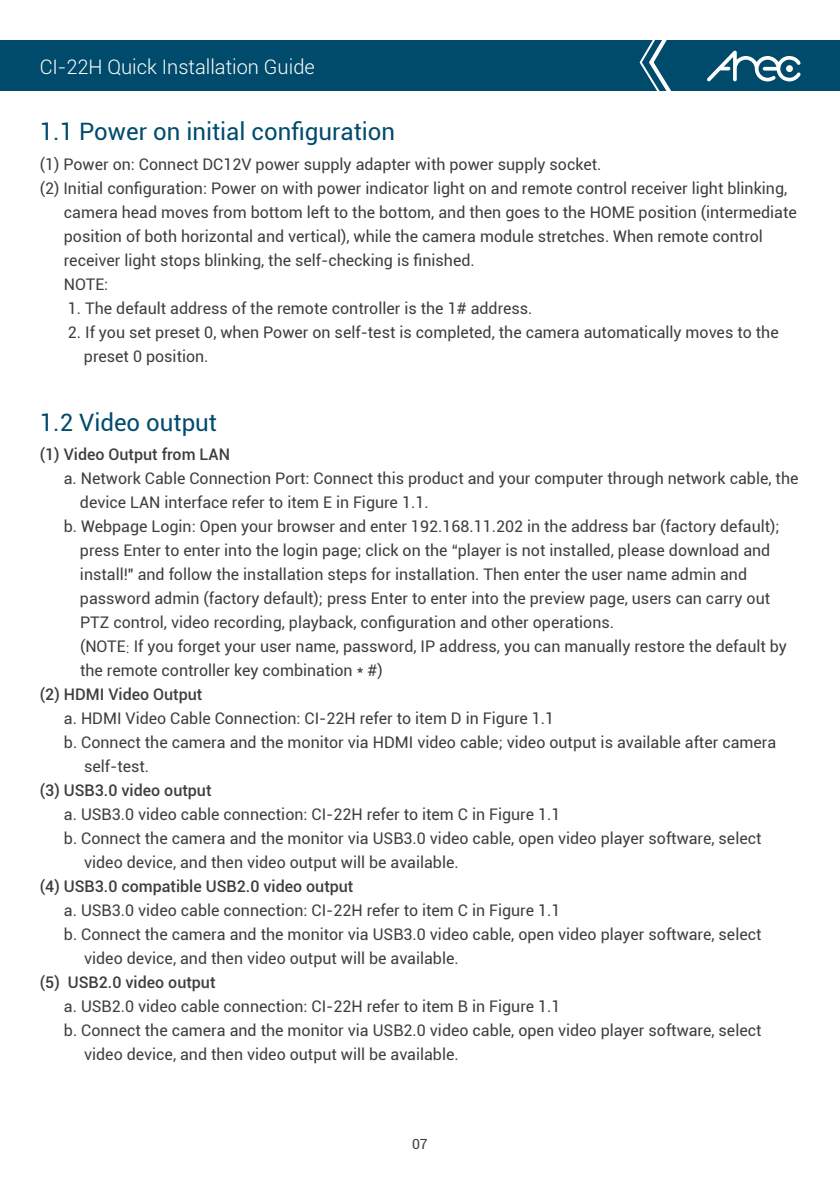
<style>
.page{position:relative;width:840px;height:1191px;background:#fff}
.page>*{position:absolute;margin:0;border:0;box-sizing:border-box;transform-origin:0 0}
.t1{font:24px "Roboto";color:#004b6c}
.t2{font:300 20px "Roboto";color:#fff}
.t3{font:16px/24px "Roboto";color:#3e3e3f}
.t4{font:500 16px "Roboto";color:#3e3e3f}
.t5{font:14px "Roboto";color:#3e3e3f}
.s1{font-family:"Adobe Ming Std";font-weight:300}
</style>
<div class="page">
<div style="left:0;top:40px;width:839px;height:50px;background:#004b6c"></div>
<svg style="left:707px;top:51px;width:93px;height:30px"></svg>
<svg style="left:638px;top:40px;width:38px;height:51px"></svg>
<p class="t2" style="left:40px;top:53px;width:276px">CI-22H Quick Installation Guide</p>
<h1 class="t1" style="left:40px;top:114px;width:357px">1.1 Power on initial configuration</h1>
<p class="t3" style="left:40px;top:151px;width:563px">(1) Power on: Connect DC12V power supply adapter with power supply socket.</p>
<p class="t3" style="left:40px;top:175px;width:748px">(2) Initial configuration: Power on with power indicator light on and remote control receiver light blinking,</p>
<p class="t3" style="left:64px;top:199px;width:734px">camera head moves from bottom left to the bottom, and then goes to the HOME position (intermediate</p>
<p class="t3" style="left:64px;top:223px;width:700px">position of both horizontal and vertical), while the camera module stretches. When remote control</p>
<p class="t3" style="left:64px;top:247px;width:412px">receiver light stops blinking, the self-checking is finished.</p>
<p class="t3" style="left:64px;top:271px;width:46px">NOTE:</p>
<p class="t3" style="left:68px;top:295px;width:466px">1. The default address of the remote controller is the 1# address.</p>
<p class="t3" style="left:84px;top:319px;width:696px;text-indent:-16px">2. If you set preset 0, when Power on self-test is completed, the camera automatically moves to the preset 0 position.</p>
<h1 class="t1" style="left:40px;top:405px;width:179px">1.2 Video output</h1>
<p class="t4" style="left:40px;top:443px;width:192px">(1) Video Output from LAN</p>
<p class="t3" style="left:64px;top:466px;width:735px">a. Network Cable Connection Port: Connect this product and your computer through network cable, the</p>
<p class="t3" style="left:80px;top:490px;width:350px">device LAN interface refer to item E in Figure 1.1.</p>
<p class="t3" style="left:64px;top:514px;width:717px">b. Webpage Login: Open your browser and enter 192.168.11.202 in the address bar (factory default);</p>
<p class="t3" style="left:80px;top:538px;width:691px">press Enter to enter into the login page; click on the “player is not installed, please download and</p>
<p class="t3" style="left:80px;top:562px;width:668px">install!" and follow the installation steps for installation. Then enter the user name admin and</p>
<p class="t3" style="left:80px;top:586px;width:691px">password admin (factory default); press Enter to enter into the preview page, users can carry out</p>
<p class="t3" style="left:80px;top:610px;width:535px">PTZ control, video recording, playback, configuration and other operations.</p>
<p class="t3" style="left:80px;top:634px;width:708px">(NOTE<span class="s1">:</span> If you forget your user name, password, IP address, you can manually restore the default by</p>
<p class="t3" style="left:80px;top:658px;width:304px">the remote controller key combination * #)</p>
<p class="t4" style="left:40px;top:683px;width:164px">(2) HDMI Video Output</p>
<p class="t3" style="left:64px;top:706px;width:491px">a. HDMI Video Cable Connection: CI-22H refer to item D in Figure 1.1</p>
<p class="t3" style="left:64px;top:730px;width:713px">b. Connect the camera and the monitor via HDMI video cable; video output is available after camera</p>
<p class="t3" style="left:84px;top:754px;width:67px">self-test.</p>
<p class="t4" style="left:40px;top:779px;width:173px">(3) USB3.0 video output</p>
<p class="t3" style="left:64px;top:802px;width:497px">a. USB3.0 video cable connection: CI-22H refer to item C in Figure 1.1</p>
<p class="t3" style="left:64px;top:826px;width:698px">b. Connect the camera and the monitor via USB3.0 video cable, open video player software, select</p>
<p class="t3" style="left:84px;top:850px;width:376px">video device, and then video output will be available.</p>
<p class="t4" style="left:40px;top:875px;width:315px">(4) USB3.0 compatible USB2.0 video output</p>
<p class="t3" style="left:64px;top:898px;width:497px">a. USB3.0 video cable connection: CI-22H refer to item C in Figure 1.1</p>
<p class="t3" style="left:64px;top:922px;width:698px">b. Connect the camera and the monitor via USB3.0 video cable, open video player software, select</p>
<p class="t3" style="left:84px;top:946px;width:376px">video device, and then video output will be available.</p>
<p class="t4" style="left:40px;top:971px;width:177px">(5) USB2.0 video output</p>
<p class="t3" style="left:64px;top:994px;width:498px">a. USB2.0 video cable connection: CI-22H refer to item B in Figure 1.1</p>
<p class="t3" style="left:64px;top:1018px;width:698px">b. Connect the camera and the monitor via USB2.0 video cable, open video player software, select</p>
<p class="t3" style="left:84px;top:1042px;width:376px">video device, and then video output will be available.</p>
<p class="t5" style="left:412px;top:1134px;width:17px">07</p>
</div>
